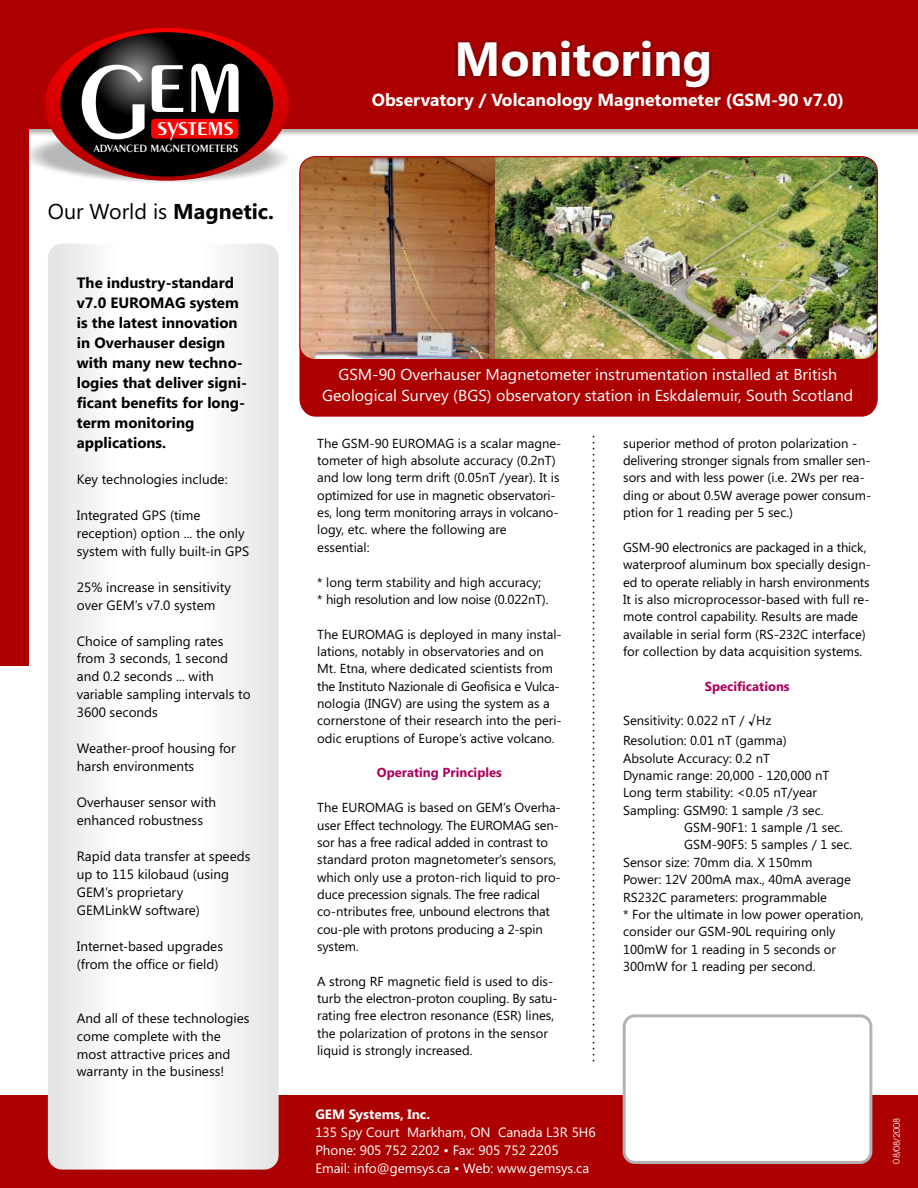
<style>
.page{position:relative;width:918px;height:1188px;background:#fff}
.page>*{position:absolute;margin:0;border:0;box-sizing:border-box;transform-origin:0 0}
.t1{font:600 109.35px "Exotic 350 BT";color:#fff}
.t2{font:700 48px "Segoe UI";color:#fff}
.t3{font:600 29.55px "Exotic 350 BT";letter-spacing:-.03em;color:#fff}
.t4{font:21.45px "Segoe UI";color:#000}
.t5{font:700 17.55px "Segoe UI";color:#fff}
.t6{font:15.9px/21.1px "Segoe UI";color:#fff;text-align:center}
.t7{font:700 15px/20px "Segoe UI";color:#000}
.t8{font:13.5px/18px "Segoe UI";color:#000}
.t9{font:13.5px/18px "Segoe UI";color:#fff}
.t10{font:700 13.5px "Segoe UI";color:#fff}
.t11{font:13.05px/17.4px "Segoe UI";color:#000}
.t12{font:700 13.05px "Segoe UI";color:#ad005c}
.t13{font:600 11.25px "Exotic 350 BT";color:#fff}
.t14{font:9px "Avant Garde IT Cby BT";letter-spacing:-.005em;color:#fff}
.s1{font-weight:700}
.s2{font-family:"Meiryo";font-weight:700}
</style>
<div class="page">
<div style="left:300px;top:360px;width:578px;height:56px;background:#ad0000"></div>
<div style="left:0;top:0;width:918px;height:132px;background:#ad0000"></div>
<svg style="left:29px;top:130px;width:889px;height:5px;background:#cecece"></svg>
<svg style="left:28px;top:131px;width:274px;height:53px"></svg>
<svg style="left:45px;top:28px;width:244px;height:153px;background:#d40303"></svg>
<svg style="left:60px;top:32px;width:213px;height:145px;background:#100e0e"></svg>
<div style="left:151px;top:119px;width:87px;height:20px;background:#f00;border-radius:3px"></div>
<img style="left:300px;top:156px;width:578px;height:204px">
<div style="left:450px;top:39px;width:262px;height:53px;background:#000;opacity:.49"></div>
<div style="left:0;top:0;width:28px;height:666px;background:#ad0000"></div>
<svg style="left:593px;top:436px;width:1px;height:626px"></svg>
<div style="left:0;top:1096px;width:918px;height:92px;background:#ad0000"></div>
<div style="left:623px;top:1014px;width:249px;height:150px;background:#fff;border:3px solid #b3b3b3;border-radius:11px"></div>
<svg style="left:48px;top:244px;width:231px;height:926px"></svg>
<h1 class="t1" style="left:184px;top:29px;width:64px">m</h1>
<p class="t13" style="left:94px;top:144px;width:146px">ADVANCED MAGNETOMETERS</p>
<h1 class="t1" style="left:78px;top:42px;width:111px">Ge</h1>
<h3 class="t3" style="left:157px;top:112px;width:79px">systems</h3>
<h3 class="t4" style="left:48px;top:203px;width:228px">Our World is <span class="s1">Magnetic.</span></h3>
<p class="t7" style="left:77px;top:274px;width:172px">The industry-standard v7.0 EUROMAG system is the latest innovation in Overhauser design with many new techno&shy;logies that deliver signi&shy;ficant benefits for long&shy;term monitoring applications.</p>
<p class="t8" style="left:77px;top:471px;width:152px">Key technologies include:</p>
<p class="t8" style="left:77px;top:507px;width:174px">Integrated GPS (time reception) option ... the only system with fully built-in GPS</p>
<p class="t8" style="left:77px;top:579px;width:156px">25% increase in sensitivity over GEM’s v7.0 system</p>
<p class="t8" style="left:77px;top:633px;width:175px">Choice of sampling rates from 3 seconds, 1 second and 0.2 seconds ... with variable sampling intervals to<br>3600 seconds</p>
<p class="t8" style="left:77px;top:741px;width:160px">Weather-proof housing for harsh environments</p>
<p class="t8" style="left:77px;top:795px;width:141px">Overhauser sensor with enhanced robustness</p>
<p class="t8" style="left:77px;top:849px;width:175px">Rapid data transfer at speeds up to 115 kilobaud (using<br>GEM’s proprietary<br>GEMLinkW software)</p>
<p class="t8" style="left:77px;top:938px;width:148px">Internet-based upgrades (from the office or field)</p>
<p class="t8" style="left:77px;top:1010px;width:174px">And all of these technologies come complete with the most attractive prices and warranty in the business!</p>
<h2 class="t2" style="left:455px;top:41px;width:259px">Monitoring</h2>
<h3 class="t5" style="left:372px;top:93px;width:474px">Observatory / Volcanology Magnetometer (GSM-90 v7.0)</h3>
<p class="t6" style="left:322px;top:365px;width:533px">GSM-90 Overhauser Magnetometer instrumentation installed at British<br>Geological Survey (BGS) observatory station in Eskdalemuir, South Scotland</p>
<p class="t11" style="left:317px;top:436px;width:246px">The GSM-90 EUROMAG is a scalar magne&shy;tometer of high absolute accuracy (0.2nT) and low long term drift (0.05nT /year). It is optimized for use in magnetic observatori&shy;es, long term monitoring arrays in volcano&shy;logy, etc. where the following are essential:</p>
<p class="t11" style="left:317px;top:574px;width:233px">* long term stability and high accuracy; * high resolution and low noise (0.022nT).</p>
<p class="t11" style="left:317px;top:627px;width:246px">The EUROMAG is deployed in many instal&shy;lations, notably in observatories and on Mt. Etna, where dedicated scientists from the Instituto Nazionale di Geofisica e Vulca&shy;nologia (INGV) are using the system as a cornerstone of their research into the peri&shy;odic eruptions of Europe’s active volcano.</p>
<p class="t12" style="left:377px;top:768px;width:126px">Operating Principles</p>
<p class="t11" style="left:317px;top:800px;width:245px">The EUROMAG is based on GEM’s Overha&shy;user Effect technology. The EUROMAG sen&shy;sor has a free radical added in contrast to standard proton magnetometer’s sensors, which only use a proton-rich liquid to pro&shy;duce precession signals. The free radical co-ntributes free, unbound electrons that cou-ple with protons producing a 2-spin system.</p>
<p class="t11" style="left:317px;top:974px;width:242px">A strong RF magnetic field is used to dis&shy;turb the electron-proton coupling. By satu&shy;rating free electron resonance (ESR) lines, the polarization of protons in the sensor liquid is strongly increased.</p>
<p class="t10" style="left:315px;top:1109px;width:116px">GEM Systems, Inc.</p>
<p class="t9" style="left:315px;top:1124px;width:282px">135 Spy Court Markham, ON Canada L3R 5H6<br>Phone: 905 752 2202 • Fax: 905 752 2205<br>Email: info@gemsys.ca • Web: www.gemsys.ca</p>
<p class="t11" style="left:623px;top:436px;width:250px">superior method of proton polarization - delivering stronger signals from smaller sen&shy;sors and with less power (i.e. 2Ws per rea&shy;ding or about 0.5W average power consum&shy;ption for 1 reading per 5 sec.)</p>
<p class="t11" style="left:623px;top:540px;width:249px">GSM-90 electronics are packaged in a thick, waterproof aluminum box specially design&shy;ed to operate reliably in harsh environments It is also microprocessor-based with full re&shy;mote control capability. Results are made available in serial form (RS-232C interface) for collection by data acquisition systems.</p>
<p class="t12" style="left:705px;top:681px;width:86px">Specifications</p>
<p class="t11" style="left:623px;top:712px;width:165px;line-height:19.8px">Sensitivity: 0.022 nT / <span class="s2">√</span>Hz<br>Resolution: 0.01 nT (gamma)</p>
<p class="t11" style="left:623px;top:751px;width:149px">Absolute Accuracy: 0.2 nT</p>
<p class="t11" style="left:623px;top:768px;width:208px">Dynamic range: 20,000 - 120,000 nT</p>
<p class="t11" style="left:623px;top:785px;width:195px">Long term stability: &lt;0.05 nT/year</p>
<p class="t11" style="left:623px;top:803px;width:202px">Sampling: GSM90: 1 sample /3 sec.</p>
<p class="t11" style="left:684px;top:820px;width:160px">GSM-90F1: 1 sample /1 sec.</p>
<p class="t11" style="left:684px;top:837px;width:169px">GSM-90F5: 5 samples / 1 sec.</p>
<p class="t11" style="left:623px;top:855px;width:191px">Sensor size: 70mm dia. X 150mm</p>
<p class="t11" style="left:623px;top:872px;width:229px">Power: 12V 200mA max., 40mA average</p>
<p class="t11" style="left:623px;top:889px;width:205px">RS232C parameters: programmable</p>
<p class="t11" style="left:623px;top:907px;width:242px">* For the ultimate in low power operation,</p>
<p class="t11" style="left:623px;top:924px;width:214px">consider our GSM-90L requiring only</p>
<p class="t11" style="left:623px;top:942px;width:215px">100mW for 1 reading in 5 seconds or</p>
<p class="t11" style="left:623px;top:959px;width:194px">300mW for 1 reading per second.</p>
<p class="t14" style="left:893px;top:1164px;width:47px;rotate:-90deg">08/08/2008</p>
</div>
